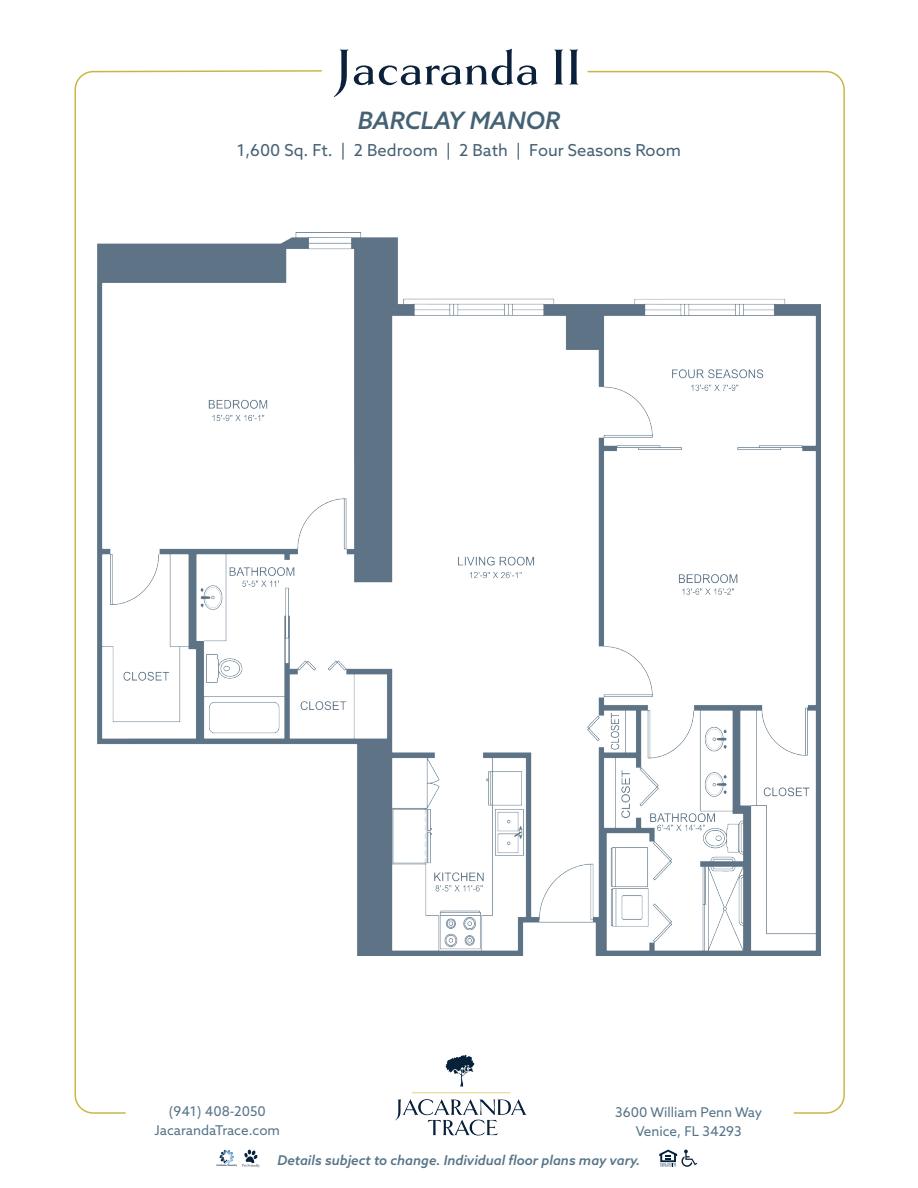
<style>
.page{position:relative;width:918px;height:1188px;background:#fff}
.page>*{position:absolute;margin:0;border:0;box-sizing:border-box;transform-origin:0 0}
.t1{font:700 52.8px "Goldenbook";color:#0b203a}
.t2{font:italic 500 24px "Azo Sans";color:#456174}
.t3{font:16.5px "Azo Sans";color:#456174}
.t4{font:13.5px/19.5px "Azo Sans";color:#567489;text-align:center}
.t5{font:italic 500 13.5px "Azo Sans";color:#567489}
.t6{font:700 2.4px "Allumi Std";letter-spacing:-.03em;color:#09213e}
</style>
<div class="page">
<img style="left:395px;top:1054px;width:132px;height:82px">
<svg style="left:587px;top:70px;width:258px;height:1044px"></svg>
<svg style="left:74px;top:70px;width:248px;height:1044px"></svg>
<img style="left:97px;top:232px;width:724px;height:724px">
<svg style="left:659px;top:1150px;width:38px;height:17px"></svg>
<svg style="left:219px;top:1150px;width:15px;height:14px"></svg>
<svg style="left:242px;top:1150px;width:18px;height:18px"></svg>
<h1 class="t1" style="left:336px;top:37px;width:247px">Jacaranda II</h1>
<h2 class="t2" style="left:358px;top:104px;width:204px">BARCLAY MANOR</h2>
<p class="t3" style="left:237px;top:139px;width:446px">1,600 Sq. Ft. | 2 Bedroom | 2 Bath | Four Seasons Room</p>
<p class="t4" style="left:154px;top:1101px;width:127px">(941) 408-2050<br>JacarandaTrace.com</p>
<p class="t4" style="left:615px;top:1102px;width:148px">3600 William Penn Way<br>Venice, FL 34293</p>
<p class="t6" style="left:216px;top:1164px;width:22px">Celebrate Diversity</p>
<p class="t5" style="left:278px;top:1151px;width:364px">Details subject to change. Individual floor plans may vary.</p>
</div>
